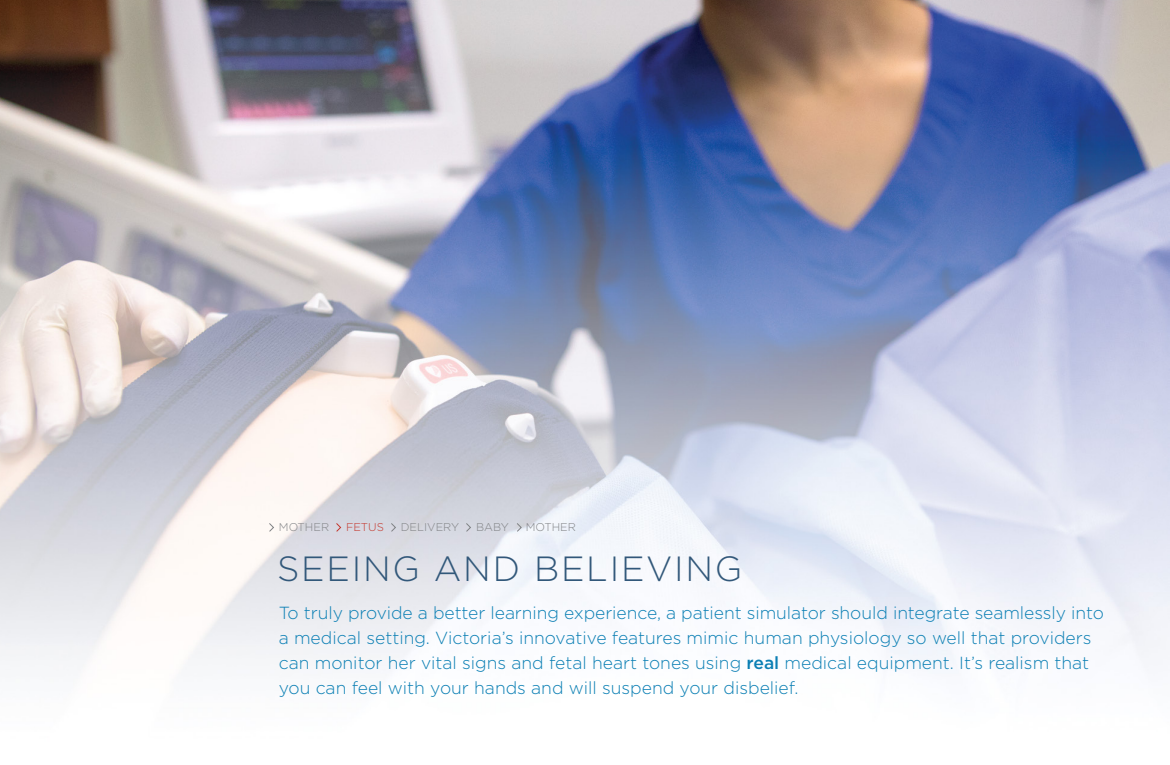
<style>
.page{position:relative;width:1170px;height:765px;background:#fff}
.page>*{position:absolute;margin:0;border:0;box-sizing:border-box;transform-origin:0 0}
.t1{font:300 35px "Gotham";letter-spacing:.05em;color:#32587a}
.t2{font:300 17.5px/25px "Gotham";color:#0b7fb4}
.t3{font:300 11.25px "Gotham";color:#808285}
.t4{font:300 11.25px "Gotham";color:#c4352b}
.s1{font-weight:500}
</style>
<div class="page">
<img style="left:0;top:0;width:1170px;height:671px">
<svg style="left:466px;top:523px;width:5px;height:9px"></svg>
<svg style="left:391px;top:523px;width:5px;height:9px"></svg>
<svg style="left:336px;top:523px;width:5px;height:9px"></svg>
<svg style="left:516px;top:523px;width:6px;height:9px"></svg>
<svg style="left:269px;top:523px;width:5px;height:9px"></svg>
<p class="t3" style="left:279px;top:520px;width:52px">MOTHER</p>
<p class="t4" style="left:346px;top:520px;width:39px">FETUS</p>
<p class="t3" style="left:401px;top:520px;width:60px">DELIVERY</p>
<p class="t3" style="left:476px;top:520px;width:34px">BABY</p>
<p class="t3" style="left:526px;top:520px;width:52px">MOTHER</p>
<h1 class="t1" style="left:277px;top:547px;width:467px">SEEING AND BELIEVING</h1>
<p class="t2" style="left:279px;top:600px;width:827px">To truly provide a better learning experience, a patient simulator should integrate seamlessly into a medical setting. Victoria’s innovative features mimic human physiology so well that providers can monitor her vital signs and fetal heart tones using <span class="s1">real</span> medical equipment. It’s realism that you can feel with your hands and will suspend your disbelief.</p>
</div>
